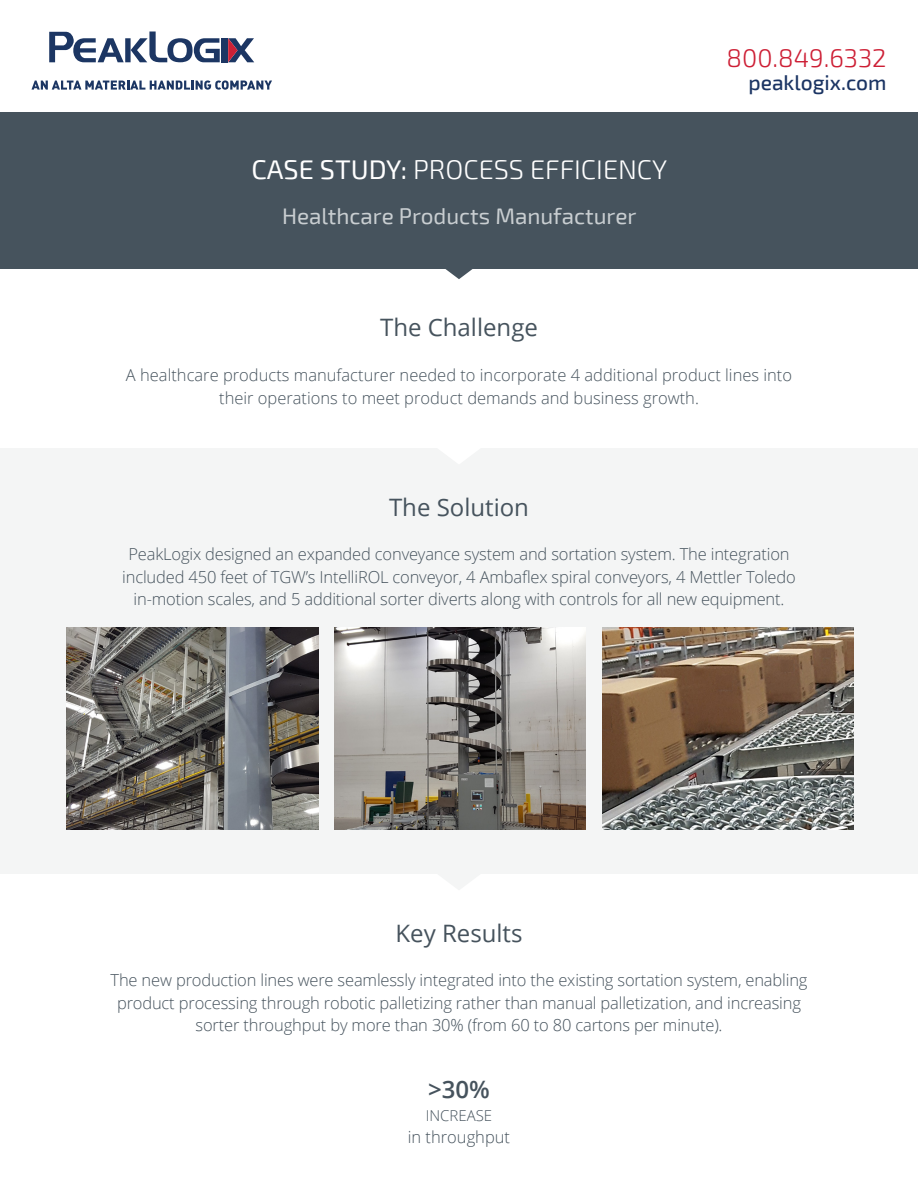
<style>
.page{position:relative;width:918px;height:1188px;background:#fff}
.page>*{position:absolute;margin:0;border:0;box-sizing:border-box;transform-origin:0 0}
.t1{font:300 27px "Exo 2";color:#fff}
.t2{font:300 25.5px "Exo 2";color:#cd1f35}
.t3{font:24px "Open Sans";color:#46535d}
.t4{font:600 24px "Open Sans";color:#46535d}
.t5{font:22.5px "Exo 2";color:#c9ced1}
.t6{font:500 21px "Exo 2";color:#1b3463}
.t7{font:300 16.5px/22.4px "Open Sans";letter-spacing:-.01em;color:#46535d;text-align:center}
.t8{font:300 15px "Open Sans";color:#46535d}
.s1{font-weight:400}
</style>
<div class="page">
<svg style="left:445px;top:269px;width:28px;height:10px"></svg>
<div style="left:0;top:112px;width:918px;height:157px;background:#46535d"></div>
<svg style="left:31px;top:80px;width:241px;height:10px"></svg>
<svg style="left:49px;top:32px;width:171px;height:30px"></svg>
<div style="left:222px;top:38px;width:6px;height:24px;background:#1c3663"></div>
<svg style="left:228px;top:38px;width:26px;height:24px"></svg>
<div style="left:0;top:448px;width:918px;height:426px;background:#f4f5f5"></div>
<svg style="left:439px;top:448px;width:40px;height:15px"></svg>
<img style="left:334px;top:628px;width:252px;height:201px">
<img style="left:602px;top:628px;width:252px;height:201px">
<svg style="left:438px;top:874px;width:42px;height:16px"></svg>
<img style="left:66px;top:628px;width:252px;height:201px">
<p class="t1" style="left:251px;top:154px;width:417px"><span class="s1">CASE STUDY:</span> PROCESS EFFICIENCY</p>
<p class="t5" style="left:282px;top:203px;width:356px">Healthcare Products Manufacturer</p>
<p class="t2" style="left:727px;top:44px;width:161px">800.849.6332</p>
<p class="t6" style="left:748px;top:70px;width:140px">peaklogix.com</p>
<p class="t3" style="left:380px;top:311px;width:159px">The Challenge</p>
<p class="t7" style="left:126px;top:363px;width:668px">A healthcare products manufacturer needed to incorporate 4 additional product lines into their operations to meet product demands and business growth.</p>
<p class="t3" style="left:389px;top:490px;width:141px">The Solution</p>
<p class="t7" style="left:122px;top:543px;width:675px">PeakLogix designed an expanded conveyance system and sortation system. The integration included 450 feet of TGW’s IntelliROL conveyor, 4 Ambaflex spiral conveyors, 4 Mettler Toledo in-motion scales, and 5 additional sorter diverts along with controls for all new equipment.</p>
<p class="t3" style="left:396px;top:916px;width:129px">Key Results</p>
<p class="t7" style="left:111px;top:969px;width:698px">The new production lines were seamlessly integrated into the existing sortation system, enabling product processing through robotic palletizing rather than manual palletization, and increasing sorter throughput by more than 30% (from 60 to 80 cartons per minute).</p>
<p class="t4" style="left:428px;top:1073px;width:63px">&gt;30%</p>
<p class="t8" style="left:426px;top:1105px;width:68px">INCREASE</p>
<p class="t7" style="left:408px;top:1126px;width:104px">in throughput</p>
</div>
